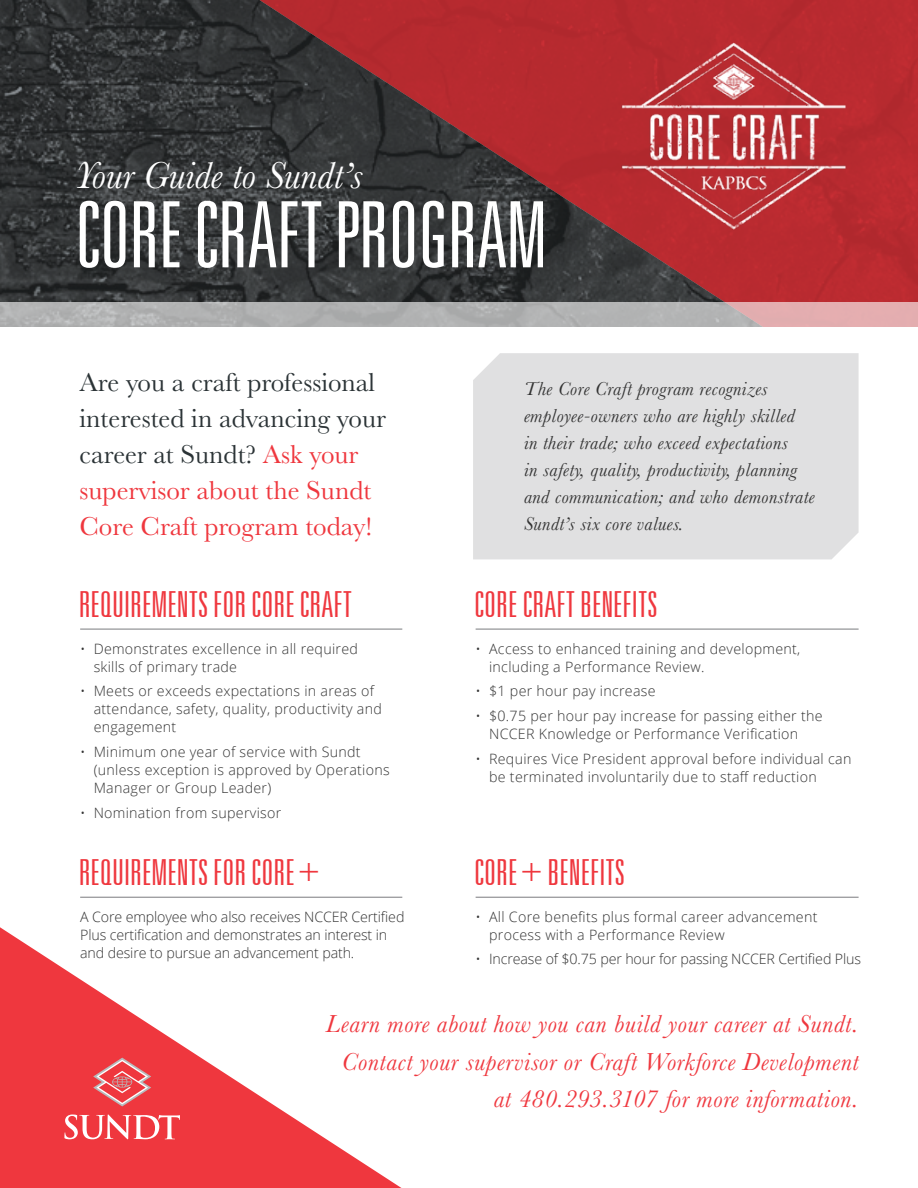
<style>
.page{position:relative;width:918px;height:1188px;background:#fff}
.page>*{position:absolute;margin:0;border:0;box-sizing:border-box;transform-origin:0 0}
.t1{font:300 ultra-condensed 91.5px "Univers LT";letter-spacing:-.01em;color:#fff}
.t2{font:italic 39px "Baskerville";color:#fff}
.t3{font:300 ultra-condensed 36px "Univers LT";color:#ef373e}
.t4{font:27px/36px "Baskerville";color:#2b3336}
.t5{font:italic 25.5px/37.5px "Baskerville";letter-spacing:.025em;color:#ef373e;text-align:right}
.t6{font:italic 19.5px/27px "Baskerville";letter-spacing:.02em;color:#333}
.t7{font:300 14.25px/18px "Open Sans";letter-spacing:.02em;color:#333}
.t8{font:300 14.25px/18px "Open Sans";letter-spacing:-.01em;color:#333}
.s1{color:#ef373e}
</style>
<div class="page">
<div style="left:473px;top:353px;width:386px;height:206px;background:#e0e0e1"></div>
<svg style="left:0;top:0;width:239px;height:302px;background:#333536"></svg>
<svg style="left:239px;top:0;width:679px;height:302px;background:#773033"></svg>
<img style="left:616px;top:35px;width:235px;height:202px">
<svg style="left:0;top:302px;width:918px;height:24px;background:#bab0b1"></svg>
<hr style="left:80px;top:629px;width:322px;height:1px;background:#898a8d">
<hr style="left:80px;top:897px;width:322px;height:1px;background:#898a8d">
<hr style="left:476px;top:629px;width:383px;height:1px;background:#898a8d">
<hr style="left:476px;top:897px;width:383px;height:1px;background:#898a8d">
<svg style="left:0;top:927px;width:401px;height:261px"></svg>
<svg style="left:93px;top:1058px;width:58px;height:48px;background:#e85d62"></svg>
<svg style="left:64px;top:1114px;width:116px;height:25px"></svg>
<h2 class="t2" style="left:75px;top:149px;width:289px">Your Guide to Sundt’s</h2>
<h1 class="t1" style="left:75px;top:187px;width:474px">CORE CRAFT PROGRAM</h1>
<h3 class="t4" style="left:80px;top:365px;width:308px">Are you a craft professional interested in advancing your career at Sundt? <span class="s1">Ask your supervisor about the Sundt<br>Core Craft program today!</span></h3>
<h3 class="t3" style="left:79px;top:585px;width:275px">REQUIREMENTS FOR CORE CRAFT</h3>
<p class="t7" style="left:94px;top:639px;width:266px;text-indent:-13px">• Demonstrates excellence in all required skills of primary trade</p>
<p class="t7" style="left:94px;top:682px;width:290px;text-indent:-13px">• Meets or exceeds expectations in areas of attendance, safety, quality, productivity and engagement</p>
<p class="t7" style="left:94px;top:743px;width:298px;text-indent:-13px">• Minimum one year of service with Sundt (unless exception is approved by Operations<br>Manager or Group Leader)</p>
<p class="t7" style="left:80px;top:803px;width:203px">• Nomination from supervisor</p>
<h3 class="t3" style="left:79px;top:853px;width:243px">REQUIREMENTS FOR CORE+</h3>
<p class="t8" style="left:80px;top:907px;width:326px">A Core employee who also receives NCCER Certified<br>Plus certification and demonstrates an interest in and desire to pursue an advancement path.</p>
<h3 class="t6" style="left:524px;top:375px;width:292px">The Core Craft program recognizes employee-owners who are highly skilled<br>in their trade; who exceed expectations<br>in safety, quality, productivity, planning and communication; and who demonstrate Sundt’s six core values.</h3>
<h3 class="t3" style="left:474px;top:585px;width:185px">CORE CRAFT BENEFITS</h3>
<p class="t7" style="left:489px;top:639px;width:313px;text-indent:-13px">• Access to enhanced training and development, including a Performance Review.</p>
<p class="t7" style="left:476px;top:682px;width:182px">• $1 per hour pay increase</p>
<p class="t7" style="left:489px;top:707px;width:335px;text-indent:-13px">• $0.75 per hour pay increase for passing either the<br>NCCER Knowledge or Performance Verification</p>
<p class="t7" style="left:489px;top:749px;width:364px;text-indent:-13px">• Requires Vice President approval before individual can be terminated involuntarily due to staff reduction</p>
<h3 class="t3" style="left:474px;top:853px;width:152px">CORE+ BENEFITS</h3>
<p class="t7" style="left:489px;top:907px;width:330px;text-indent:-13px">• All Core benefits plus formal career advancement process with a Performance Review</p>
<p class="t8" style="left:476px;top:950px;width:387px">• Increase of $0.75 per hour for passing NCCER Certified Plus</p>
<h3 class="t5" style="left:326px;top:1005px;width:534px">Learn more about how you can build your career at Sundt.<br>Contact your supervisor or Craft Workforce Development at 480.293.3107 for more information.</h3>
</div>
